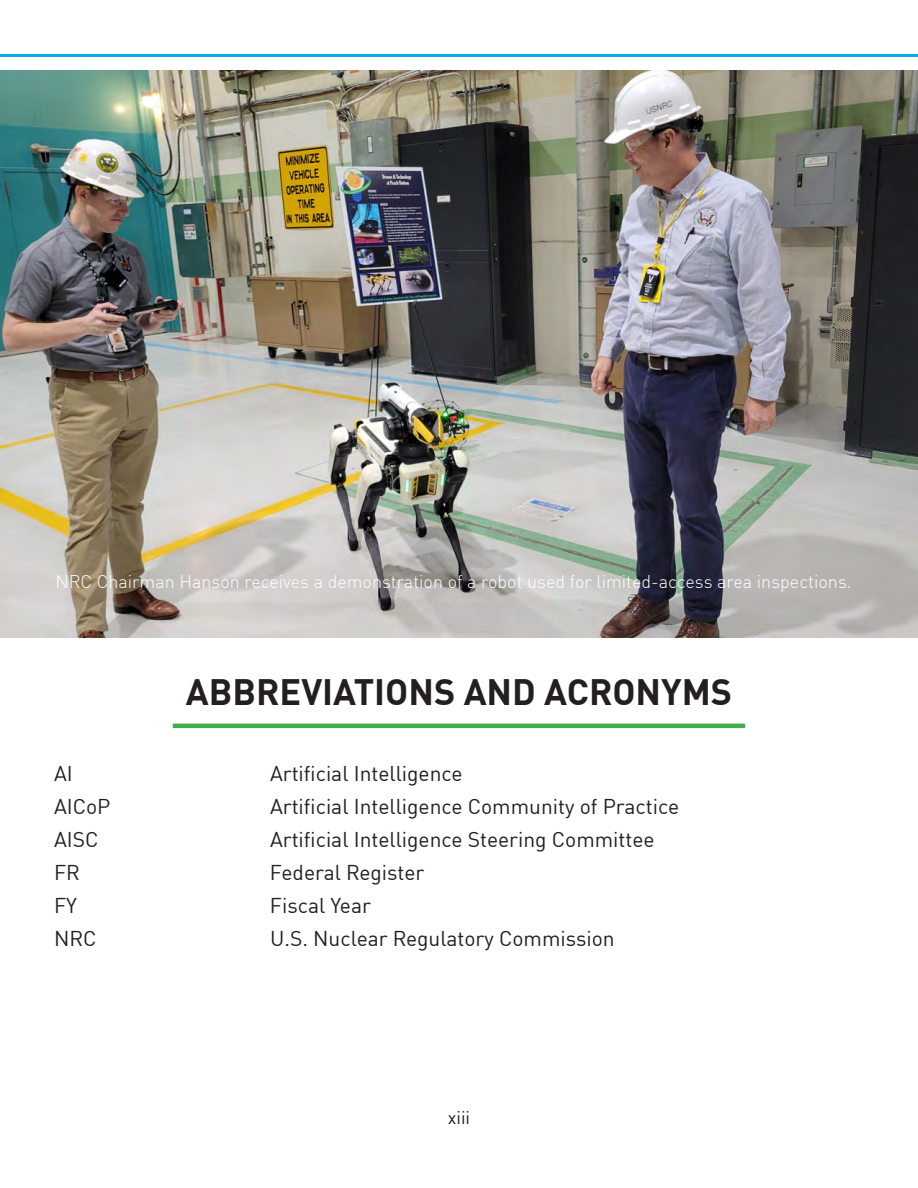
<style>
.page{position:relative;width:918px;height:1188px;background:#fff}
.page>*{position:absolute;margin:0;border:0;box-sizing:border-box;transform-origin:0 0}
.Paragraph_Style_1{font:700 36px "DIN Offc";color:#231f20}
.t1{font:21px "DIN Offc";color:#231f20}
.t2{font:300 18px "DIN Offc";color:#fff}
.t3{font:18px "DIN Offc";color:#231f20}
</style>
<div class="page">
<img style="left:0;top:70px;width:918px;height:568px">
<hr style="left:0;top:54px;width:918px;height:3px;background:#00aeef">
<hr style="left:173px;top:724px;width:572px;height:4px;background:#40ae49">
<p class="t2" style="left:55px;top:571px;width:798px">NRC Chairman Hanson receives a demonstration of a robot used for limited-access area inspections.</p>
<p class="Paragraph_Style_1" style="left:186px;top:669px;width:548px">ABBREVIATIONS AND ACRONYMS</p>
<p class="t1" style="left:54px;top:761px;width:20px">AI</p>
<p class="t1" style="left:270px;top:761px;width:194px">Artificial Intelligence</p>
<p class="t1" style="left:54px;top:794px;width:58px">AICoP</p>
<p class="t1" style="left:270px;top:794px;width:411px">Artificial Intelligence Community of Practice</p>
<p class="t1" style="left:54px;top:827px;width:46px">AISC</p>
<p class="t1" style="left:270px;top:827px;width:386px">Artificial Intelligence Steering Committee</p>
<p class="t1" style="left:54px;top:860px;width:27px">FR</p>
<p class="t1" style="left:270px;top:860px;width:156px">Federal Register</p>
<p class="t1" style="left:54px;top:893px;width:24px">FY</p>
<p class="t1" style="left:270px;top:893px;width:102px">Fiscal Year</p>
<p class="t1" style="left:54px;top:926px;width:44px">NRC</p>
<p class="t1" style="left:270px;top:926px;width:346px">U.S. Nuclear Regulatory Commission</p>
<p class="t3" style="left:448px;top:1106px;width:24px">xiii</p>
</div>
